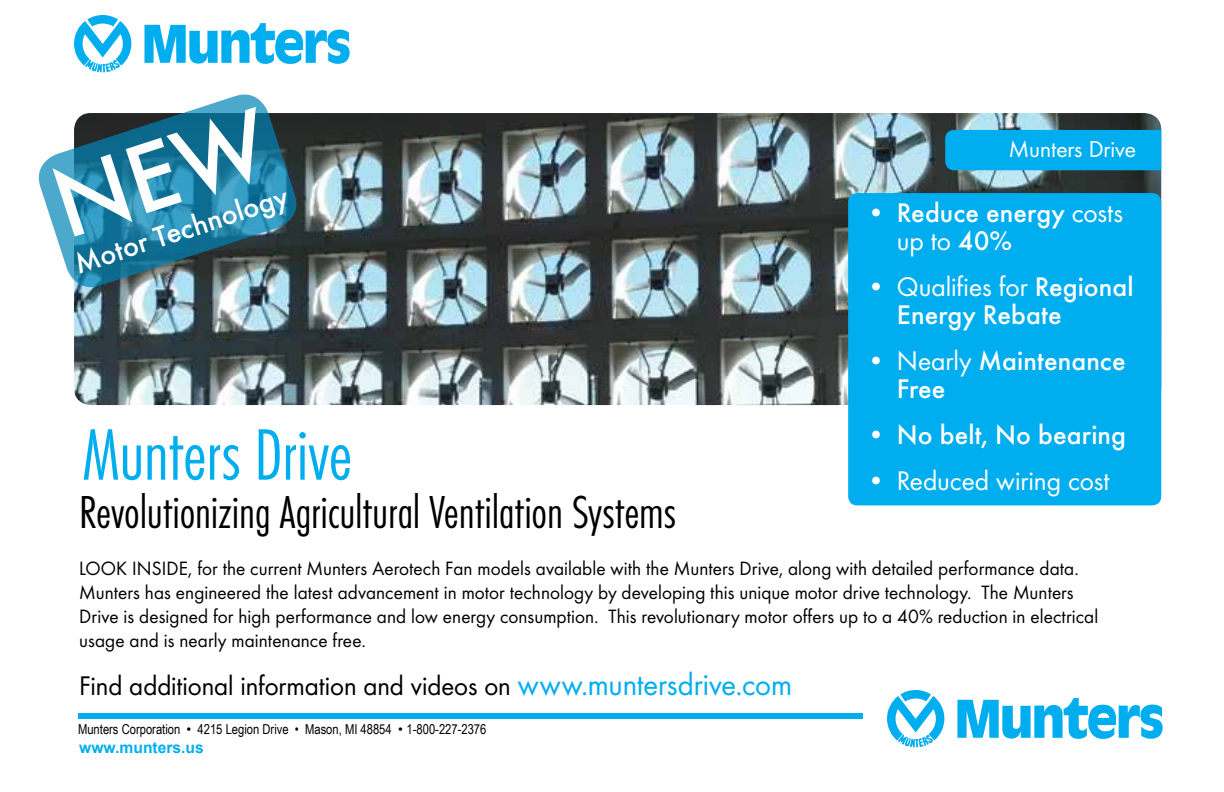
<style>
.page{position:relative;width:1224px;height:792px;background:#fff}
.page>*{position:absolute;margin:0;border:0;box-sizing:border-box;transform-origin:0 0}
.t1{font:300 75.6px "Futura Con";letter-spacing:-.005em;color:#00aeef}
.t2{font:300 48px "Futura Con";letter-spacing:-.005em;color:#000}
.t3{font:500 30.4px "Futura";color:#fff}
.t4{font:500 28px/28px "Futura";letter-spacing:.005em;color:#fff}
.t5{font:28px "Futura Boo";letter-spacing:-.005em;color:#000}
.t6{font:28px "Futura Boo";letter-spacing:-.005em;color:#fff}
.t7{font:24px "Futura Boo";color:#fff}
.t8{font:20px/24px "Futura Boo";letter-spacing:.005em;color:#000}
.t9{font:700 15.6px "Arial";color:#00aeef}
.t10{font:13.6px "Arial Narrow";color:#000}
.s1{font-family:"Futura Boo";font-weight:400}
.s2{font-family:"Futura";font-weight:500}
.s3{font-size:32px;color:#00aeef}
.s4{font-family:"Arial"}
</style>
<div class="page">
<img style="left:74px;top:113px;width:1087px;height:292px">
<div style="left:945px;top:130px;width:216px;height:40px;background:#00aeef"></div>
<svg style="left:144px;top:23px;width:206px;height:41px"></svg>
<svg style="left:74px;top:15px;width:57px;height:57px"></svg>
<div style="left:848px;top:193px;width:313px;height:312px;background:#00aeef;border-radius:9px"></div>
<svg style="left:38px;top:94px;width:265px;height:200px"></svg>
<div style="left:78px;top:713px;width:785px;height:6px;background:#00aeef"></div>
<svg style="left:957px;top:698px;width:206px;height:41px"></svg>
<svg style="left:887px;top:690px;width:57px;height:57px"></svg>
<svg style="left:53px;top:104px;width:225px;height:136px;background:#3285a3"></svg>
<h3 class="t3" style="left:70px;top:247px;width:225px;rotate:-18deg">Motor Technology</h3>
<h1 class="t1" style="left:82px;top:411px;width:272px">Munters Drive</h1>
<h2 class="t2" style="left:79px;top:485px;width:598px">Revolutionizing Agricultural Ventilation Systems</h2>
<p class="t7" style="left:1009px;top:134px;width:129px">Munters Drive</p>
<h3 class="t4" style="left:867px;top:199px;width:258px">• Reduce energy <span class="s1">costs</span></h3>
<h3 class="t6" style="left:897px;top:224px;width:117px">up to <span class="s2">40%</span></h3>
<h3 class="t6" style="left:867px;top:270px;width:268px">• Qualifies for <span class="s2">Regional</span></h3>
<h3 class="t4" style="left:897px;top:301px;width:166px">Energy Rebate</h3>
<h3 class="t4" style="left:897px;top:347px;width:230px;text-indent:-30px"><span class="s1">• Nearly</span> Maintenance<br>Free</h3>
<h3 class="t4" style="left:867px;top:421px;width:261px">• No belt, No bearing</h3>
<h3 class="t6" style="left:867px;top:464px;width:244px">• Reduced wiring cost</h3>
<p class="t8" style="left:79px;top:556px;width:1021px">LOOK INSIDE, for the current Munters Aerotech Fan models available with the Munters Drive, along with detailed performance data.<br>Munters has engineered the latest advancement in motor technology by developing this unique motor drive technology. The Munters Drive is designed for high performance and low energy consumption. This revolutionary motor offers up to a 40% reduction in electrical usage and is nearly maintenance free.</p>
<h3 class="t5" style="left:79px;top:669px;width:714px">Find additional information and videos on <span class="s3">www.muntersdrive.com</span></h3>
<p class="t10" style="left:78px;top:719px;width:410px">Munters Corporation <span class="s4">•</span> 4215 Legion Drive • Mason, MI 48854 <span class="s4">•</span> 1-800-227-2376</p>
<p class="t9" style="left:79px;top:737px;width:126px">www.munters.us</p>
</div>
